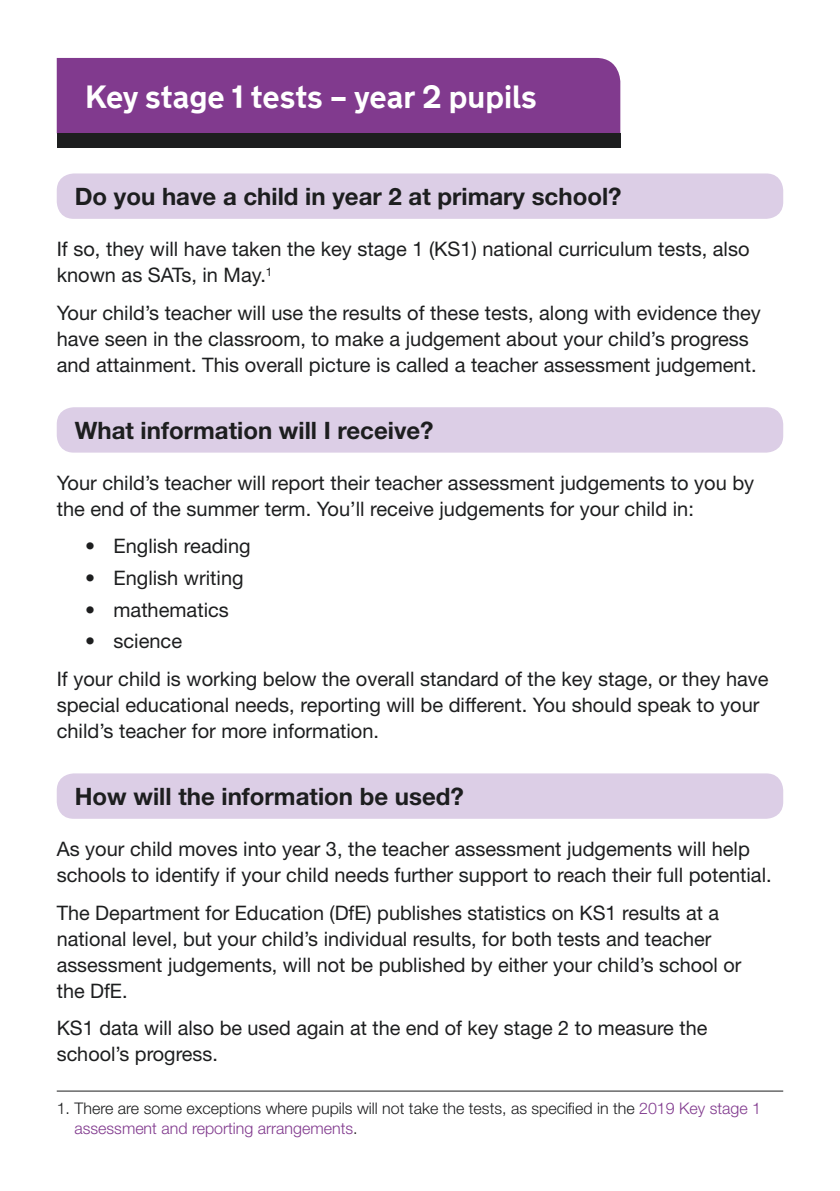
<style>
.page{position:relative;width:840px;height:1191px;background:#fff}
.page>*{position:absolute;margin:0;border:0;box-sizing:border-box;transform-origin:0 0}
.Body{font:700 32px "New Transport";color:#fff}
.Body-2{font:700 24px "Helvetica Neue LT Std";color:#1d1e1f}
.Body-3{font:20px/26px "Helvetica Neue LT Std";color:#1d1e1f}
.Bullet{font:20px "Helvetica Neue LT Std";color:#1d1e1f}
.Bullet_last{font:20px "Helvetica Neue LT Std";color:#1d1e1f}
.Footnote{font:300 16px/20px "Helvetica Neue LT Std";color:#1d1e1f}
.s1{color:#813a8e}
.s2{color:#231f20}
</style>
<div class="page">
<div style="left:57px;top:58px;width:563px;height:75px;background:#813a8e"></div>
<div style="left:57px;top:133px;width:563px;height:15px;background:#1d1e1f"></div>
<div style="left:57px;top:173px;width:725px;height:46px;background:#dccee6;border-radius:17px"></div>
<div style="left:57px;top:407px;width:725px;height:45px;background:#dccee6;border-radius:17px"></div>
<div style="left:57px;top:773px;width:725px;height:45px;background:#dccee6;border-radius:17px"></div>
<hr style="left:57px;top:1090px;width:725px;height:1px;background:#1d1e1f">
<p class="Body" style="left:85px;top:76px;width:453px">Key stage 1 tests – year 2 pupils</p>
<p class="Body-2" style="left:75px;top:181px;width:548px">Do you have a child in year 2 at primary school?</p>
<p class="Body-3" style="left:57px;top:236px;width:693px">If so, they will have taken the key stage 1 (KS1) national curriculum tests, also known as SATs, in May.<sup>1</sup></p>
<p class="Body-3" style="left:57px;top:299px;width:705px">Your child’s teacher will use the results of these tests, along with evidence they have seen in the classroom, to make a judgement about your child’s progress and attainment. This overall picture is called a teacher assessment judgement.</p>
<p class="Body-2" style="left:75px;top:415px;width:360px">What information will I receive?</p>
<p class="Body-3" style="left:57px;top:469px;width:698px">Your child’s teacher will report their teacher assessment judgements to you by the end of the summer term. You’ll receive judgements for your child in:</p>
<p class="Bullet" style="left:85px;top:534px;width:167px">• English reading</p>
<p class="Bullet" style="left:85px;top:566px;width:160px">• English writing</p>
<p class="Bullet" style="left:85px;top:597px;width:145px">• mathematics</p>
<p class="Bullet_last" style="left:85px;top:629px;width:98px">• science</p>
<p class="Body-3" style="left:57px;top:665px;width:713px">If your child is working below the overall standard of the key stage, or they have special educational needs, reporting will be different. You should speak to your child’s teacher for more information.</p>
<p class="Body-2" style="left:75px;top:781px;width:390px">How will the information be used?</p>
<p class="Body-3" style="left:57px;top:835px;width:716px">As your child moves into year 3, the teacher assessment judgements will help schools to identify if your child needs further support to reach their full potential.</p>
<p class="Body-3" style="left:57px;top:899px;width:685px">The Department for Education (DfE) publishes statistics on KS1 results at a national level, but your child’s individual results, for both tests and teacher assessment judgements, will not be published by either your child’s school or the DfE.</p>
<p class="Body-3" style="left:57px;top:1014px;width:651px">KS1 data will also be used again at the end of key stage 2 to measure the school’s progress.</p>
<p class="Footnote" style="left:74px;top:1098px;width:687px;text-indent:-18px">1. There are some exceptions where pupils will not take the tests, as specified in the <span class="s1">2019 Key stage 1 assessment and reporting arrangements</span><span class="s2">.</span></p>
</div>
